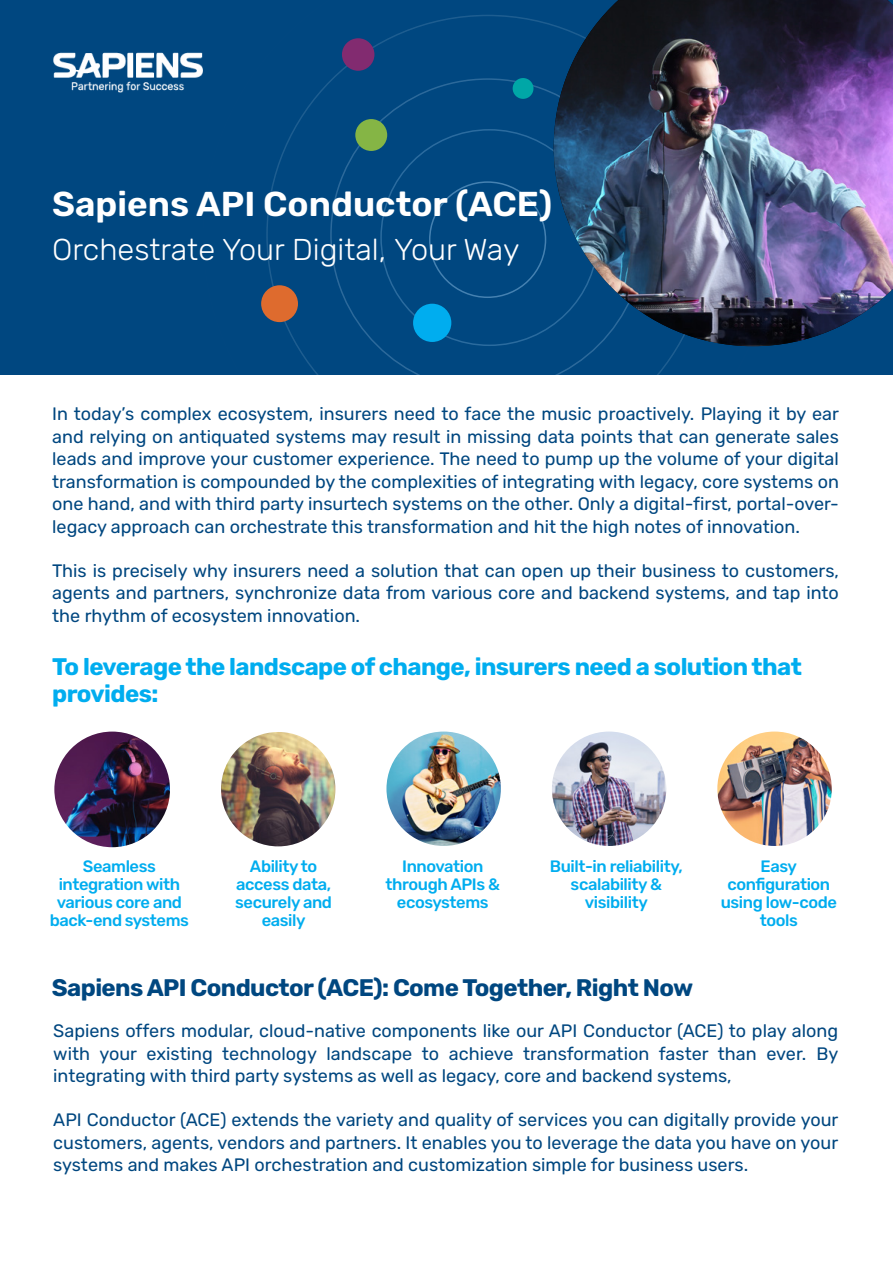
<style>
.page{position:relative;width:893px;height:1263px;background:#fff}
.page>*{position:absolute;margin:0;border:0;box-sizing:border-box;transform-origin:0 0}
.t1{font:600 34.5px "Rubik";color:#fff}
.t2{font:300 30.15px "Rubik";color:#fff}
.t3{font:700 24px/27px "Rubik";letter-spacing:-.025em;color:#00adef}
.t4{font:700 24px "Rubik";letter-spacing:-.025em;color:#004780}
.t5{font:18px/22.5px "Rubik";color:#004780;text-align:justify}
.t6{font:500 16.5px/18px "Rubik";letter-spacing:-.025em;color:#00adef;text-align:center}
</style>
<div class="page">
<div style="left:0;top:0;width:893px;height:374px;background:#004780"></div>
<svg style="left:261px;top:15px;width:499px;height:359px"></svg>
<div style="left:429px;top:181px;width:117px;height:117px;border:2px solid #80b3db;border-radius:50%"></div>
<img style="left:53px;top:52px;width:150px;height:41px">
<div style="left:513px;top:78px;width:20px;height:21px;background:#00a7a7;border-radius:50%"></div>
<div style="left:342px;top:38px;width:32px;height:33px;background:#822b70;border-radius:50%"></div>
<div style="left:355px;top:119px;width:32px;height:32px;background:#85b545;border-radius:50%"></div>
<div style="left:413px;top:304px;width:38px;height:38px;background:#00adef;border-radius:50%"></div>
<img style="left:554px;top:0;width:339px;height:346px">
<img style="left:221px;top:732px;width:114px;height:114px;border-radius:57px">
<img style="left:386px;top:731px;width:115px;height:115px;border-radius:57px">
<img style="left:552px;top:731px;width:114px;height:115px;border-radius:57px">
<img style="left:717px;top:731px;width:115px;height:115px;border-radius:57px">
<img style="left:54px;top:731px;width:116px;height:116px;border-radius:58px">
<div style="left:261px;top:285px;width:37px;height:37px;background:#de6b2e;border-radius:50%"></div>
<h1 class="t1" style="left:52px;top:185px;width:501px">Sapiens API Conductor (ACE(</h1>
<h2 class="t2" style="left:52px;top:233px;width:469px">Orchestrate Your Digital, Your Way</h2>
<p class="t5" style="left:52px;top:403px;width:788px">In today s’ complex ecosystem, insurers need to face the music proactively. Playing it by ear and relying on antiquated systems may result in missing data points that can generate sales leads and improve your customer experience. The need to pump up the volume of your digital transformation is compounded by the complexities of integrating with legacy, core systems on</p>
<p class="t5" style="left:52px;top:516px;width:749px">legacy approach can orchestrate this transformation and hit the high notes of innovation.</p>
<p class="t5" style="left:52px;top:493px;width:788px">one hand, and with third party insurtech systems on the other. Only a digital-first, portal-over-</p>
<p class="t5" style="left:52px;top:559px;width:788px">This is precisely why insurers need a solution that can open up their business to customers, agents and partners, synchronize data from various core and backend systems, and tap into the rhythm of ecosystem innovation.</p>
<h3 class="t3" style="left:52px;top:654px;width:751px">To leverage the landscape of change, insurers need a solution that provides:</h3>
<p class="t6" style="left:50px;top:858px;width:141px">Seamless integration with various core and back-end systems</p>
<p class="t6" style="left:235px;top:858px;width:98px">Ability to access data, securely and easily</p>
<p class="t6" style="left:386px;top:858px;width:116px">Innovation through APIs &amp; ecosystems</p>
<p class="t6" style="left:550px;top:858px;width:135px">Built-in reliability, scalability &amp; visibility</p>
<p class="t6" style="left:721px;top:858px;width:118px">Easy configuration using low-code tools</p>
<h3 class="t4" style="left:52px;top:974px;width:643px">Sapiens API Conductor (ACE :) Come Together, Right Now</h3>
<p class="t5" style="left:53px;top:1020px;width:786px;text-align:right">Sapiens offers modular, cloud-native components like our API Conductor (ACE) to play along<br>By</p>
<p class="t5" style="left:523px;top:1043px;width:128px">transformation</p>
<p class="t5" style="left:659px;top:1043px;width:51px">faster</p>
<p class="t5" style="left:53px;top:1043px;width:680px">with<br>integrating with third party systems as well as legacy, core and backend systems,</p>
<p class="t5" style="left:53px;top:1109px;width:786px">API Conductor (ACE) extends the variety and quality of services you can digitally provide your customers, agents, vendors and partners It. enables you to leverage the data you have on your systems and makes API orchestration and customization simple for business users.</p>
<p class="t5" style="left:147px;top:1043px;width:68px">existing</p>
<p class="t5" style="left:449px;top:1043px;width:66px">achieve</p>
<p class="t5" style="left:222px;top:1043px;width:96px">technology</p>
<p class="t5" style="left:326px;top:1043px;width:87px">landscape</p>
<p class="t5" style="left:422px;top:1043px;width:19px">to</p>
<p class="t5" style="left:718px;top:1043px;width:40px">than</p>
<p class="t5" style="left:99px;top:1043px;width:39px">your</p>
<p class="t5" style="left:766px;top:1043px;width:41px">ever.</p>
</div>
